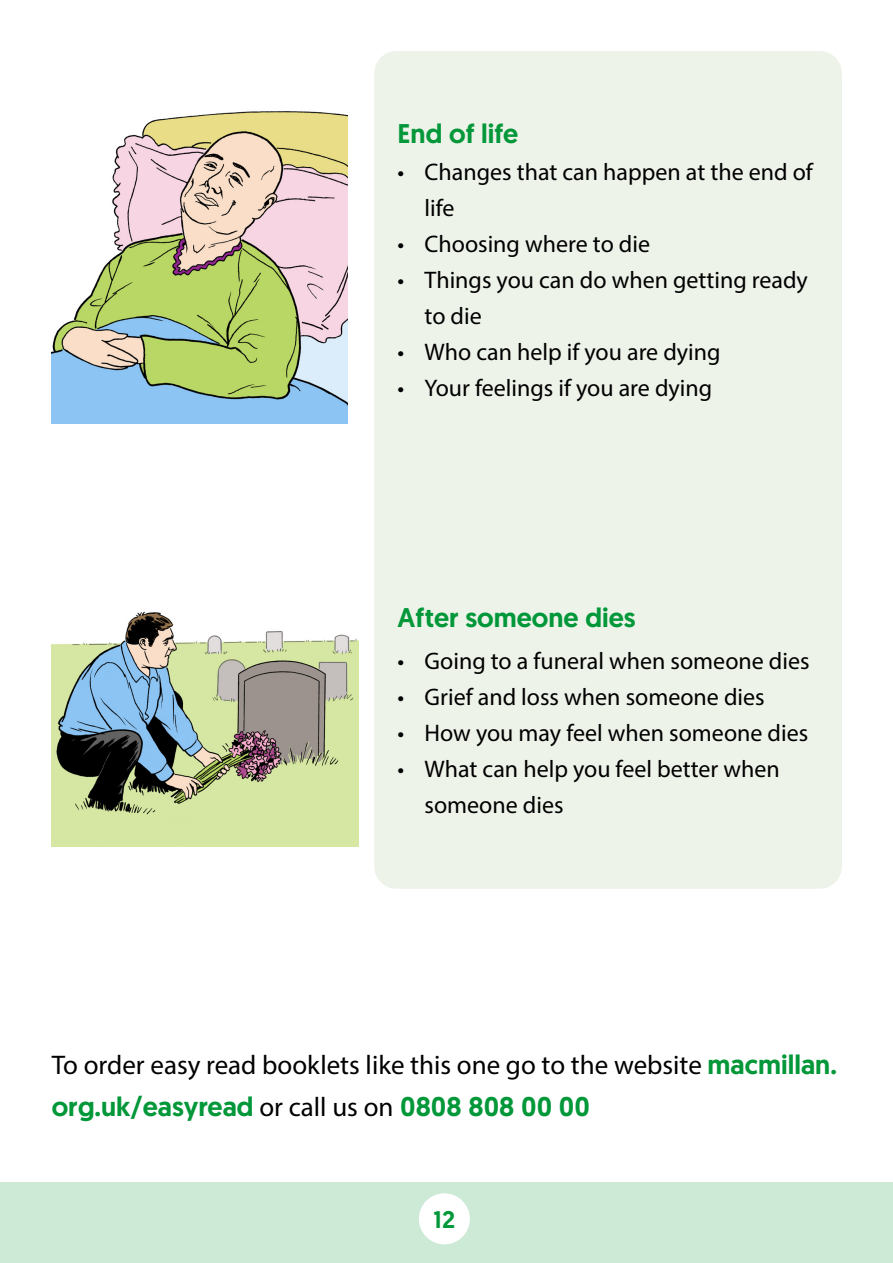
<style>
.page{position:relative;width:893px;height:1263px;background:#fff}
.page>*{position:absolute;margin:0;border:0;box-sizing:border-box;transform-origin:0 0}
.t1{font:27px/42px "Myriad Pro";color:#000}
.t2{font:500 27px "Geomanist";color:#029739}
.t3{font:24px/36px "Myriad Pro";color:#000}
.t4{font:500 24px "Geomanist";color:#029739}
.s1{font-family:"Geomanist";font-weight:500;color:#029739}
</style>
<div class="page">
<div style="left:374px;top:51px;width:468px;height:838px;background:#eef3ea;border-radius:22px"></div>
<img style="left:51px;top:111px;width:297px;height:313px">
<img style="left:51px;top:611px;width:307px;height:235px">
<div style="left:0;top:1182px;width:893px;height:81px;background:#cdead7"></div>
<div style="left:419px;top:1193px;width:51px;height:51px;background:#fff;border-radius:50%"></div>
<p class="t2" style="left:398px;top:116px;width:122px">End of life</p>
<p class="t3" style="left:425px;top:154px;width:390px;text-indent:-27px">• Changes that can happen at the end of life</p>
<p class="t3" style="left:398px;top:226px;width:254px">• Choosing where to die</p>
<p class="t3" style="left:425px;top:262px;width:385px;text-indent:-27px">• Things you can do when getting ready to die</p>
<p class="t3" style="left:398px;top:334px;width:324px">• Who can help if you are dying</p>
<p class="t3" style="left:398px;top:370px;width:316px">• Your feelings if you are dying</p>
<p class="t2" style="left:398px;top:599px;width:240px">After someone dies</p>
<p class="t3" style="left:398px;top:642px;width:414px">• Going to a funeral when someone dies</p>
<p class="t3" style="left:398px;top:678px;width:369px">• Grief and loss when someone dies</p>
<p class="t3" style="left:398px;top:714px;width:412px">• How you may feel when someone dies</p>
<p class="t3" style="left:425px;top:750px;width:357px;text-indent:-27px">• What can help you feel better when someone dies</p>
<p class="t1" style="left:52px;top:1044px;width:787px">To order easy read booklets like this one go to the website <span class="s1">macmillan. org.uk/easyread</span> or call us on <span class="s1">0808 808 00 00</span></p>
<p class="t4" style="left:434px;top:1203px;width:23px">12</p>
</div>
